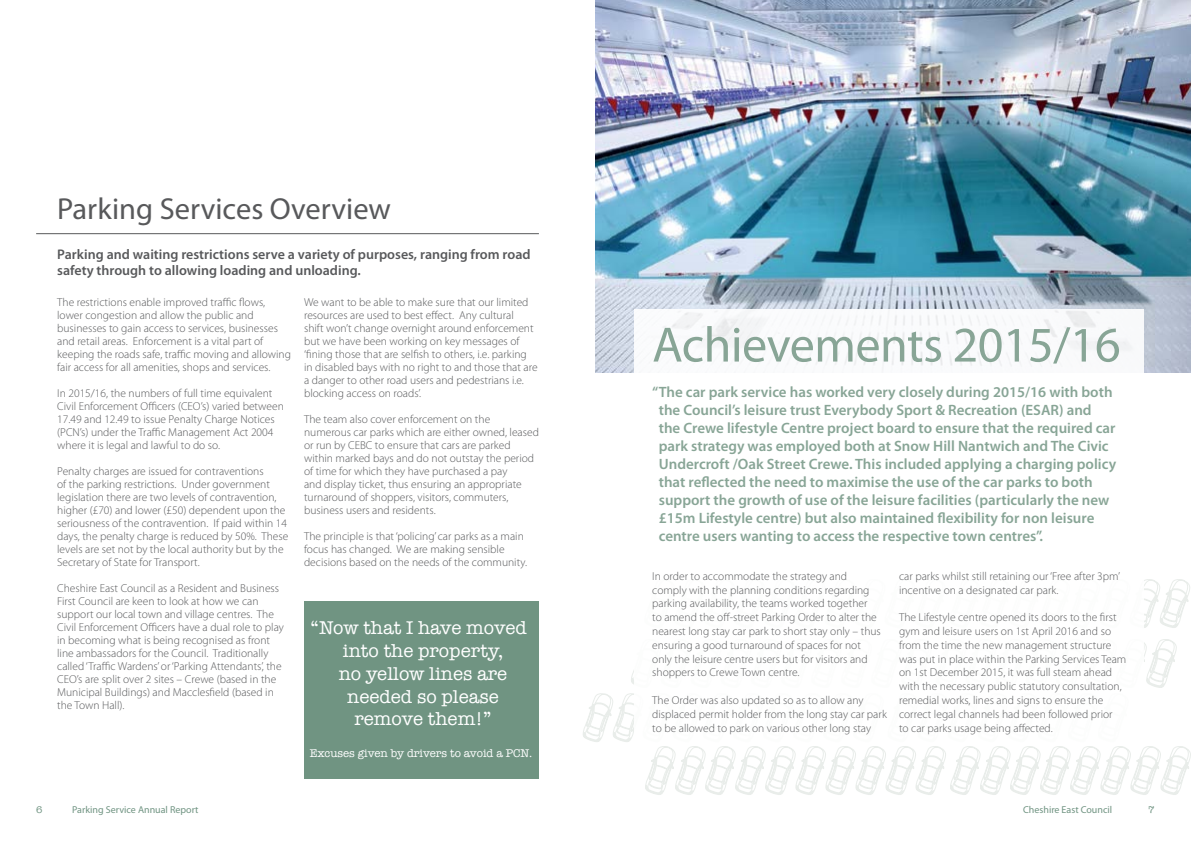
<style>
.page{position:relative;width:1191px;height:842px;background:#fff}
.page>*{position:absolute;margin:0;border:0;box-sizing:border-box;transform-origin:0 0}
.t1{font:50px "Myriad Pro";letter-spacing:-.01em;color:#88a596}
.t2{font:30.4px "Myriad Pro";color:#58595b}
.t3{font:19px/22.8px "American Typewriter";color:#fff;text-align:center}
.t4{font:600 15px/18px "Myriad Pro";color:#88a596}
.t5{font:600 14px/16.8px "Myriad Pro";color:#58595b}
.t6{font:300 11.5px/13px "Myriad Pro";color:#58595b}
.t7{font:11.5px "American Typewriter";color:#fff}
.t8{font:10px "Myriad Pro";color:#709482}
.t9{font:10px "American Typewriter";color:#709482}
</style>
<div class="page">
<img style="left:595px;top:0;width:596px;height:373px">
<div style="left:634px;top:310px;width:509px;height:433px;background:#fff"></div>
<svg style="left:467px;top:579px;width:724px;height:216px"></svg>
<div style="left:304px;top:601px;width:235px;height:177px;background:#709482"></div>
<hr style="left:36px;top:233px;width:503px;height:1px;background:#58595b">
<p class="t2" style="left:57px;top:192px;width:335px">Parking Services Overview</p>
<p class="t5" style="left:57px;top:246px;width:475px">Parking and waiting restrictions serve a variety of purposes, ranging from road safety through to allowing loading and unloading.</p>
<p class="t6" style="left:57px;top:295px;width:235px">The restrictions enable improved traffic flows, lower congestion and allow the public and businesses to gain access to services, businesses and retail areas. Enforcement is a vital part of keeping the roads safe, traffic moving and allowing fair access for all amenities, shops and services.</p>
<p class="t6" style="left:57px;top:386px;width:228px">In 2015/16, the numbers of full time equivalent Civil Enforcement Officers (CEO’s) varied between 17.49 and 12.49 to issue Penalty Charge Notices (PCN’s) under the Traffic Management Act 2004 where it is legal and lawful to do so.</p>
<p class="t6" style="left:57px;top:464px;width:233px">Penalty charges are issued for contraventions<br>of the parking restrictions. Under government legislation there are two levels of contravention, higher (£70) and lower (£50) dependent upon the seriousness of the contravention. If paid within 14 days, the penalty charge is reduced by 50%. These levels are set not by the local authority but by the Secretary of State for Transport.</p>
<p class="t6" style="left:57px;top:581px;width:228px">Cheshire East Council as a Resident and Business First Council are keen to look at how we can support our local town and village centres. The Civil Enforcement Officers have a dual role to play in becoming what is being recognised as front line ambassadors for the Council. Traditionally called ‘Traffic Wardens’ or ‘Parking Attendants’, the CEO’s are split over 2 sites – Crewe (based in the Municipal Buildings) and Macclesfield (based in the Town Hall).</p>
<p class="t6" style="left:304px;top:295px;width:235px">We want to be able to make sure that our limited resources are used to best effect. Any cultural<br>shift won’t change overnight around enforcement but we have been working on key messages of ‘fining those that are selfish to others, i.e. parking in disabled bays with no right to and those that are a danger to other road users and pedestrians i.e. blocking access on roads’.</p>
<p class="t6" style="left:304px;top:412px;width:236px">The team also cover enforcement on the numerous car parks which are either owned, leased or run by CEBC to ensure that cars are parked within marked bays and do not outstay the period of time for which they have purchased a pay<br>and display ticket, thus ensuring an appropriate turnaround of shoppers, visitors, commuters, business users and residents.</p>
<p class="t6" style="left:304px;top:529px;width:224px">The principle is that ‘policing’ car parks as a main focus has changed. We are making sensible decisions based on the needs of the community.</p>
<p class="t3" style="left:310px;top:616px;width:218px">“Now that I have moved into the property,<br>no yellow lines are needed so please remove them!”</p>
<p class="t7" style="left:310px;top:744px;width:224px">Excuses given by drivers to avoid a PCN.</p>
<p class="t1" style="left:652px;top:317px;width:470px">Achievements 2015/16</p>
<p class="t4" style="left:659px;top:383px;width:459px;text-indent:-7px">“The car park service has worked very closely during 2015/16 with both the Council’s leisure trust Everybody Sport &amp; Recreation (ESAR) and the Crewe lifestyle Centre project board to ensure that the required car park strategy was employed both at Snow Hill Nantwich and The Civic Undercroft /Oak Street Crewe. This included applying a charging policy that reflected the need to maximise the use of the car parks to both support the growth of use of the leisure facilities (particularly the new £15m Lifestyle centre) but also maintained flexibility for non leisure centre users wanting to access the respective town centres”.</p>
<p class="t6" style="left:652px;top:569px;width:230px;line-height:13.8px">In order to accommodate the strategy and comply with the planning conditions regarding parking availability, the teams worked together<br>to amend the off-street Parking Order to alter the nearest long stay car park to short stay only – thus ensuring a good turnaround of spaces for not only the leisure centre users but for visitors and shoppers to Crewe Town centre.</p>
<p class="t6" style="left:652px;top:693px;width:236px;line-height:13.8px">The Order was also updated so as to allow any displaced permit holder from the long stay car park to be allowed to park on various other long stay</p>
<p class="t6" style="left:899px;top:569px;width:223px;line-height:13.8px">car parks whilst still retaining our ‘Free after 3pm’ incentive on a designated car park.</p>
<p class="t6" style="left:899px;top:611px;width:229px;line-height:13.8px">The Lifestyle centre opened its doors to the first gym and leisure users on 1st April 2016 and so from the time the new management structure was put in place within the Parking Services Team on 1st December 2015, it was full steam ahead with the necessary public statutory consultation, remedial works, lines and signs to ensure the correct legal channels had been followed prior<br>to car parks usage being affected.</p>
<p class="t9" style="left:36px;top:802px;width:8px">6</p>
<p class="t8" style="left:72px;top:805px;width:128px">Parking Service Annual Report</p>
<p class="t8" style="left:1023px;top:805px;width:91px">Cheshire East Council</p>
<p class="t9" style="left:1148px;top:802px;width:8px">7</p>
</div>
